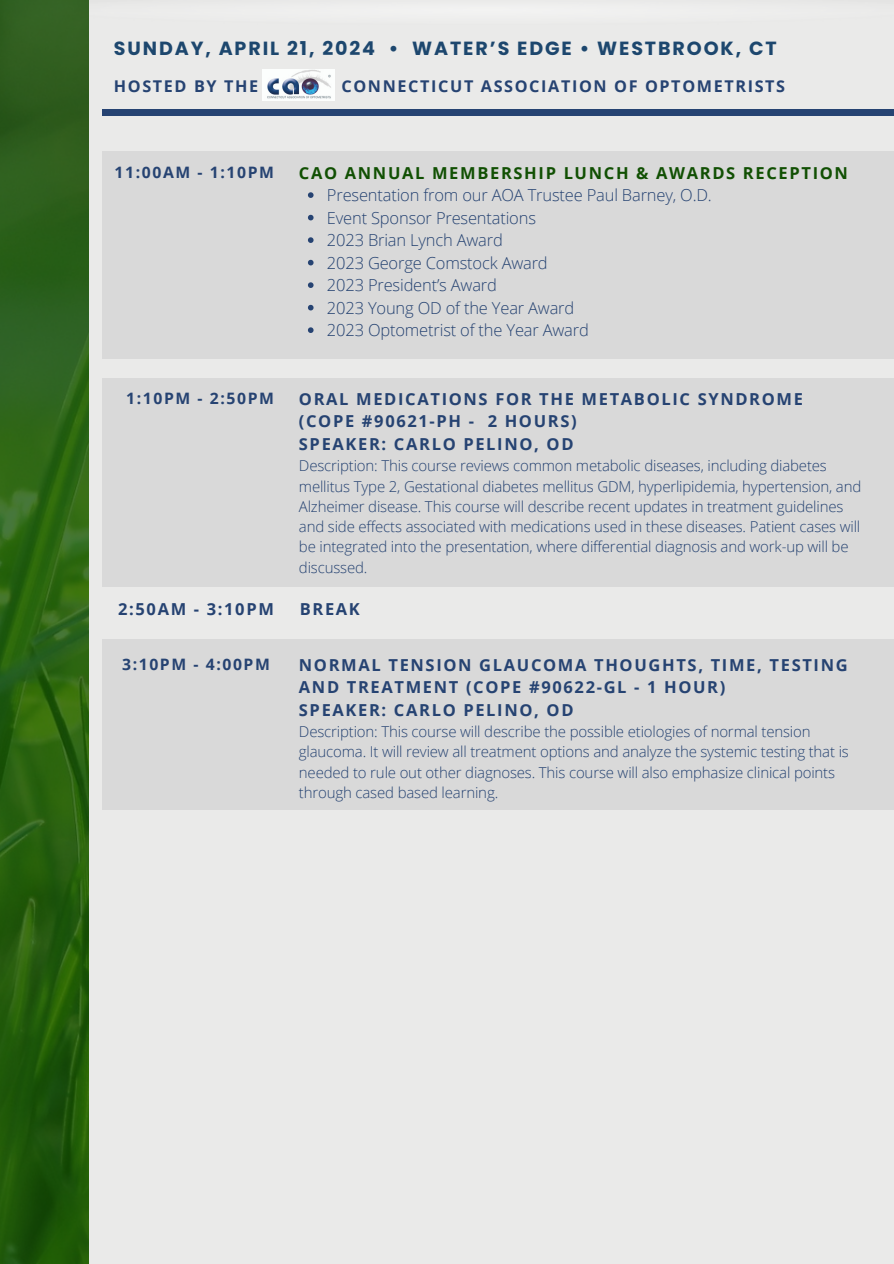
<style>
.page{position:relative;width:894px;height:1264px;background:#fff}
.page>*{position:absolute;margin:0;border:0;box-sizing:border-box;transform-origin:0 0}
.t1{font:700 19.05px "Poppins";letter-spacing:.1em;color:#1d476e}
.t2{font:700 16.5px/22.5px "Open Sans";letter-spacing:.1em;color:#264372}
.t3{font:300 16.5px/22.5px "Open Sans";letter-spacing:-.01em;color:#264372}
.t4{font:700 16.5px "Open Sans";letter-spacing:.1em;color:#115003}
.t5{font:700 16.2px "Open Sans";letter-spacing:.1em;color:#264372}
.t6{font:700 15.75px "Open Sans";letter-spacing:.1em;color:#264372}
.t7{font:300 15px/20.2px "Open Sans";letter-spacing:-.01em;color:#264372}
</style>
<div class="page">
<img style="left:0;top:0;width:89px;height:1263px">
<div style="left:89px;top:0;width:804px;height:1263px;background:#eaeae9"></div>
<div style="left:102px;top:109px;width:791px;height:6px;background:#264372"></div>
<img style="left:263px;top:69px;width:72px;height:32px">
<div style="left:102px;top:639px;width:791px;height:171px;background:#d9d9d9"></div>
<div style="left:102px;top:151px;width:791px;height:207px;background:#d9d9d9"></div>
<div style="left:102px;top:378px;width:791px;height:208px;background:#d9d9d9"></div>
<svg style="left:308px;top:192px;width:5px;height:6px"></svg>
<svg style="left:308px;top:215px;width:5px;height:5px"></svg>
<svg style="left:308px;top:237px;width:5px;height:6px"></svg>
<svg style="left:308px;top:260px;width:5px;height:5px"></svg>
<svg style="left:308px;top:282px;width:5px;height:6px"></svg>
<svg style="left:308px;top:305px;width:5px;height:5px"></svg>
<svg style="left:308px;top:327px;width:5px;height:6px"></svg>
<h1 class="t1" style="left:114px;top:34px;width:664px">SUNDAY, APRIL 21, 2024 • WATER’S EDGE • WESTBROOK, CT</h1>
<h2 class="t5" style="left:114px;top:75px;width:146px">HOSTED BY THE</h2>
<h2 class="t5" style="left:341px;top:75px;width:445px">CONNECTICUT ASSOCIATION OF OPTOMETRISTS</h2>
<h2 class="t6" style="left:115px;top:161px;width:161px">11:00AM - 1:10PM</h2>
<p class="t4" style="left:299px;top:161px;width:550px">CAO ANNUAL MEMBERSHIP LUNCH &amp; AWARDS RECEPTION</p>
<p class="t3" style="left:327px;top:184px;width:386px">Presentation from our AOA Trustee Paul Barney, O.D.<br>Event Sponsor Presentations<br>2023 Brian Lynch Award<br>2023 George Comstock Award<br>2023 President’s Award<br>2023 Young OD of the Year Award<br>2023 Optometrist of the Year Award</p>
<p class="t6" style="left:126px;top:387px;width:149px">1:10PM - 2:50PM</p>
<p class="t2" style="left:299px;top:387px;width:505px">ORAL MEDICATIONS FOR THE METABOLIC SYNDROME (COPE #90621-PH - 2 HOURS)<br>SPEAKER: CARLO PELINO, OD</p>
<p class="t7" style="left:299px;top:455px;width:563px">Description: This course reviews common metabolic diseases, including diabetes mellitus Type 2, Gestational diabetes mellitus GDM, hyperlipidemia, hypertension, and Alzheimer disease. This course will describe recent updates in treatment guidelines and side effects associated with medications used in these diseases. Patient cases will be integrated into the presentation, where differential diagnosis and work-up will be discussed.</p>
<h2 class="t2" style="left:118px;top:597px;width:157px">2:50AM - 3:10PM</h2>
<h2 class="t2" style="left:300px;top:597px;width:62px">BREAK</h2>
<h2 class="t6" style="left:122px;top:652px;width:149px">3:10PM - 4:00PM</h2>
<p class="t2" style="left:299px;top:653px;width:550px">NORMAL TENSION GLAUCOMA THOUGHTS, TIME, TESTING<br>AND TREATMENT (COPE #90622-GL - 1 HOUR)<br>SPEAKER: CARLO PELINO, OD</p>
<p class="t7" style="left:299px;top:721px;width:551px">Description: This course will describe the possible etiologies of normal tension glaucoma. It will review all treatment options and analyze the systemic testing that is needed to rule out other diagnoses. This course will also emphasize clinical points through cased based learning.</p>
</div>
